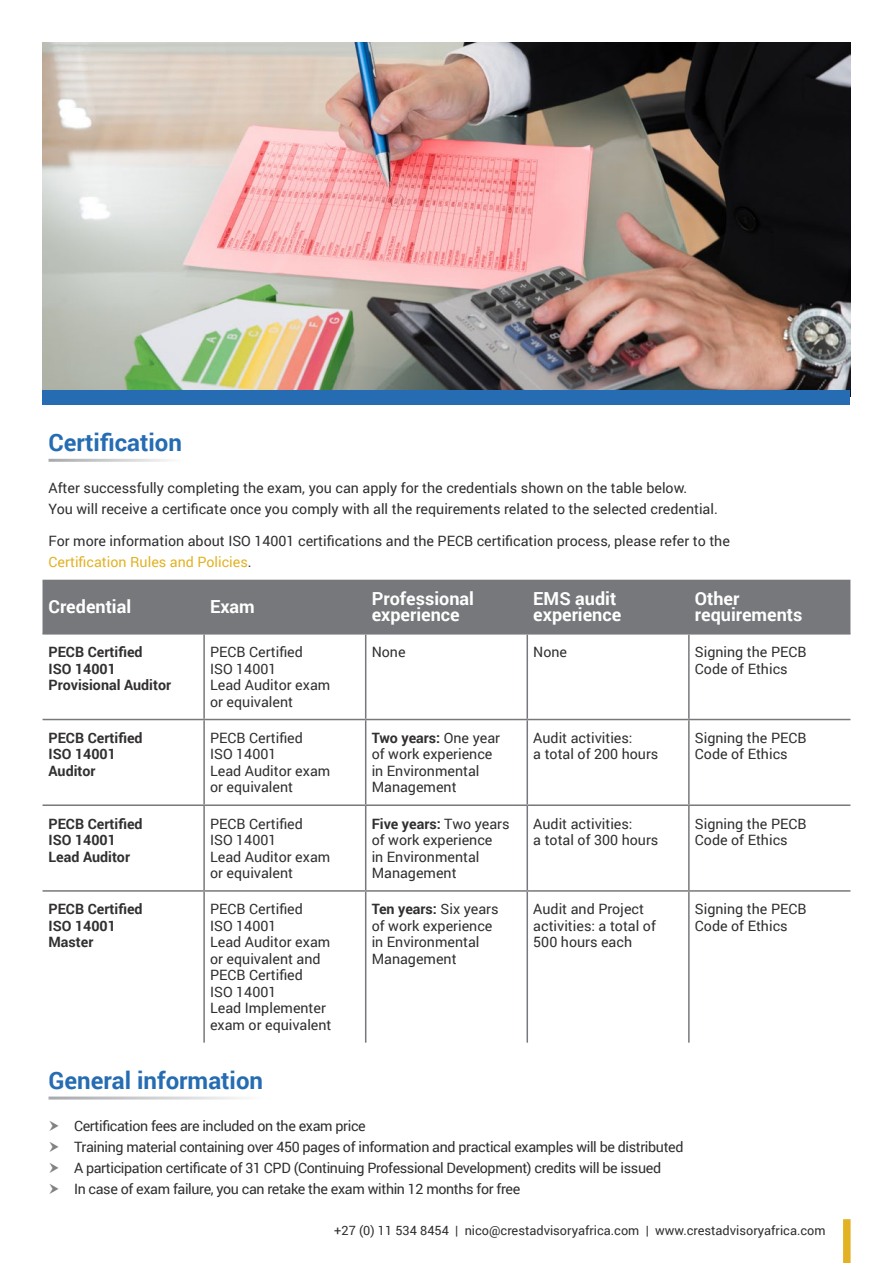
<style>
.page{position:relative;width:893px;height:1263px;background:#fff}
.page>*{position:absolute;margin:0;border:0;box-sizing:border-box;transform-origin:0 0}
.t1{font:700 24px "Roboto";color:#256cb2}
.t2{font:700 18px/16.5px "Roboto";color:#fff}
.Bullet_Points{font:14.25px/16.5px "Roboto";color:#312f30}
.Bullet_Points-2{font:14.25px "Roboto";letter-spacing:-.025em;color:#312f30}
.t3{font:700 14.25px "Roboto";color:#312f30}
.Bullet_Points-3{font:14.25px "Roboto";color:#e2b224}
.Bullet_Points-4{font:12.75px "Roboto";color:#312f30}
.s1{color:#312f30}
.s2{font-weight:700}
</style>
<div class="page">
<img style="left:43px;top:43px;width:807px;height:347px">
<div style="left:843px;top:1219px;width:8px;height:44px;background:#e2b224"></div>
<div style="left:43px;top:390px;width:807px;height:15px;background:#256cb2"></div>
<div style="left:43px;top:580px;width:807px;height:53px;background:#76787b"></div>
<hr style="left:43px;top:890px;width:161px;height:2px;background:#76787b">
<hr style="left:204px;top:890px;width:162px;height:2px;background:#76787b">
<hr style="left:366px;top:890px;width:161px;height:2px;background:#76787b">
<hr style="left:527px;top:890px;width:162px;height:2px;background:#76787b">
<hr style="left:689px;top:890px;width:161px;height:2px;background:#76787b">
<hr style="left:203px;top:634px;width:2px;height:85px;background:#76787b">
<hr style="left:365px;top:634px;width:1px;height:85px;background:#76787b">
<hr style="left:526px;top:634px;width:2px;height:85px;background:#76787b">
<hr style="left:688px;top:634px;width:2px;height:85px;background:#76787b">
<hr style="left:43px;top:719px;width:161px;height:1px;background:#76787b">
<hr style="left:204px;top:719px;width:162px;height:1px;background:#76787b">
<hr style="left:203px;top:720px;width:2px;height:84px;background:#76787b">
<hr style="left:366px;top:719px;width:161px;height:1px;background:#76787b">
<hr style="left:365px;top:720px;width:1px;height:84px;background:#76787b">
<hr style="left:527px;top:719px;width:162px;height:1px;background:#76787b">
<hr style="left:526px;top:720px;width:2px;height:84px;background:#76787b">
<hr style="left:689px;top:719px;width:161px;height:1px;background:#76787b">
<hr style="left:688px;top:720px;width:2px;height:84px;background:#76787b">
<hr style="left:43px;top:804px;width:161px;height:2px;background:#76787b">
<hr style="left:204px;top:804px;width:162px;height:2px;background:#76787b">
<hr style="left:203px;top:806px;width:2px;height:84px;background:#76787b">
<hr style="left:366px;top:804px;width:161px;height:2px;background:#76787b">
<hr style="left:365px;top:806px;width:1px;height:84px;background:#76787b">
<hr style="left:527px;top:804px;width:162px;height:2px;background:#76787b">
<hr style="left:526px;top:806px;width:2px;height:84px;background:#76787b">
<hr style="left:689px;top:804px;width:161px;height:2px;background:#76787b">
<hr style="left:688px;top:806px;width:2px;height:84px;background:#76787b">
<hr style="left:203px;top:892px;width:2px;height:151px;background:#76787b">
<hr style="left:365px;top:892px;width:1px;height:151px;background:#76787b">
<hr style="left:526px;top:892px;width:2px;height:151px;background:#76787b">
<hr style="left:688px;top:892px;width:2px;height:151px;background:#76787b">
<hr style="left:43px;top:633px;width:161px;height:1px;background:#76787b">
<hr style="left:204px;top:633px;width:162px;height:1px;background:#76787b">
<hr style="left:366px;top:633px;width:161px;height:1px;background:#76787b">
<hr style="left:527px;top:633px;width:162px;height:1px;background:#76787b">
<hr style="left:689px;top:633px;width:161px;height:1px;background:#76787b">
<p class="t1" style="left:49px;top:426px;width:135px">Certification</p>
<p class="Bullet_Points" style="left:49px;top:480px;width:640px">After successfully completing the exam, you can apply for the credentials shown on the table below.</p>
<p class="Bullet_Points" style="left:49px;top:500px;width:671px">You will receive a certificate once you comply with all the requirements related to the selected credential.</p>
<p class="Bullet_Points" style="left:49px;top:532px;width:683px">For more information about ISO 14001 certifications and the PECB certification process, please refer to the</p>
<p class="Bullet_Points-3" style="left:49px;top:552px;width:205px">Certification Rules and Policies<span class="s1">.</span></p>
<p class="t2" style="left:49px;top:597px;width:84px">Credential</p>
<p class="t2" style="left:210px;top:597px;width:46px">Exam</p>
<p class="t2" style="left:372px;top:589px;width:104px">Professional experience</p>
<p class="t2" style="left:533px;top:589px;width:90px">EMS audit experience</p>
<p class="t2" style="left:695px;top:589px;width:109px">Other requirements</p>
<p class="t3" style="left:49px;top:642px;width:96px">PECB Certified</p>
<p class="t3" style="left:49px;top:659px;width:69px">ISO 14001</p>
<p class="t3" style="left:49px;top:675px;width:124px">Provisional Auditor</p>
<p class="Bullet_Points" style="left:210px;top:643px;width:94px">PECB Certified</p>
<p class="Bullet_Points" style="left:210px;top:660px;width:68px">ISO 14001</p>
<p class="Bullet_Points" style="left:210px;top:676px;width:122px">Lead Auditor exam</p>
<p class="Bullet_Points" style="left:210px;top:693px;width:84px">or equivalent</p>
<p class="Bullet_Points" style="left:372px;top:643px;width:35px">None</p>
<p class="Bullet_Points" style="left:533px;top:643px;width:35px">None</p>
<p class="Bullet_Points" style="left:695px;top:643px;width:113px">Signing the PECB</p>
<p class="Bullet_Points" style="left:695px;top:660px;width:94px">Code of Ethics</p>
<p class="t3" style="left:49px;top:728px;width:96px">PECB Certified</p>
<p class="t3" style="left:49px;top:744px;width:69px">ISO 14001</p>
<p class="t3" style="left:49px;top:761px;width:48px">Auditor</p>
<p class="t3" style="left:49px;top:813px;width:96px">PECB Certified</p>
<p class="t3" style="left:49px;top:830px;width:69px">ISO 14001</p>
<p class="t3" style="left:49px;top:846px;width:83px">Lead Auditor</p>
<p class="t3" style="left:49px;top:899px;width:96px">PECB Certified</p>
<p class="t3" style="left:49px;top:916px;width:69px">ISO 14001</p>
<p class="t3" style="left:49px;top:932px;width:46px">Master</p>
<p class="Bullet_Points" style="left:210px;top:729px;width:94px">PECB Certified</p>
<p class="Bullet_Points" style="left:210px;top:746px;width:68px">ISO 14001</p>
<p class="Bullet_Points" style="left:210px;top:762px;width:122px">Lead Auditor exam</p>
<p class="Bullet_Points" style="left:210px;top:779px;width:84px">or equivalent</p>
<p class="Bullet_Points" style="left:210px;top:815px;width:94px">PECB Certified</p>
<p class="Bullet_Points" style="left:210px;top:831px;width:68px">ISO 14001</p>
<p class="Bullet_Points" style="left:210px;top:848px;width:122px">Lead Auditor exam</p>
<p class="Bullet_Points" style="left:210px;top:864px;width:84px">or equivalent</p>
<p class="Bullet_Points" style="left:210px;top:900px;width:94px">PECB Certified</p>
<p class="Bullet_Points" style="left:210px;top:917px;width:68px">ISO 14001</p>
<p class="Bullet_Points" style="left:210px;top:933px;width:122px">Lead Auditor exam</p>
<p class="Bullet_Points" style="left:210px;top:950px;width:112px">or equivalent and</p>
<p class="Bullet_Points" style="left:210px;top:966px;width:94px">PECB Certified</p>
<p class="Bullet_Points" style="left:210px;top:983px;width:68px">ISO 14001</p>
<p class="Bullet_Points" style="left:210px;top:999px;width:123px">Lead Implementer exam or equivalent</p>
<p class="Bullet_Points" style="left:372px;top:729px;width:130px"><span class="s2">Two years:</span> One year of work experience in Environmental<br>Management</p>
<p class="Bullet_Points" style="left:533px;top:729px;width:101px">Audit activities:</p>
<p class="Bullet_Points" style="left:533px;top:746px;width:127px">a total of 200 hours</p>
<p class="Bullet_Points" style="left:372px;top:815px;width:139px"><span class="s2">Five years:</span> Two years of work experience<br>in Environmental<br>Management</p>
<p class="Bullet_Points" style="left:533px;top:815px;width:101px">Audit activities:</p>
<p class="Bullet_Points" style="left:533px;top:831px;width:127px">a total of 300 hours</p>
<p class="Bullet_Points" style="left:695px;top:729px;width:113px">Signing the PECB</p>
<p class="Bullet_Points" style="left:695px;top:746px;width:94px">Code of Ethics</p>
<p class="Bullet_Points" style="left:695px;top:815px;width:113px">Signing the PECB</p>
<p class="Bullet_Points" style="left:695px;top:831px;width:94px">Code of Ethics</p>
<p class="Bullet_Points" style="left:372px;top:900px;width:128px"><span class="s2">Ten years:</span> Six years of work experience in Environmental<br>Management</p>
<p class="Bullet_Points" style="left:533px;top:900px;width:124px">Audit and Project activities: a total of<br>500 hours each</p>
<p class="Bullet_Points" style="left:695px;top:900px;width:113px">Signing the PECB</p>
<p class="Bullet_Points" style="left:695px;top:917px;width:94px">Code of Ethics</p>
<p class="t1" style="left:49px;top:1063px;width:216px">General information</p>
<p class="Bullet_Points-2" style="left:74px;top:1116px;width:293px">Certification fees are included on the exam price</p>
<p class="Bullet_Points-2" style="left:74px;top:1137px;width:611px">Training material containing over 450 pages of information and practical examples will be distributed</p>
<p class="Bullet_Points-2" style="left:74px;top:1158px;width:589px">A participation certificate of 31 CPD (Continuing Professional Development) credits will be issued</p>
<p class="Bullet_Points-2" style="left:74px;top:1178px;width:448px">In case of exam failure, you can retake the exam within 12 months for free</p>
<p class="Bullet_Points-4" style="left:334px;top:1221px;width:493px">+27 (0) 11 534 8454 | nico@crestadvisoryafrica.com | www.crestadvisoryafrica.com</p>
</div>
